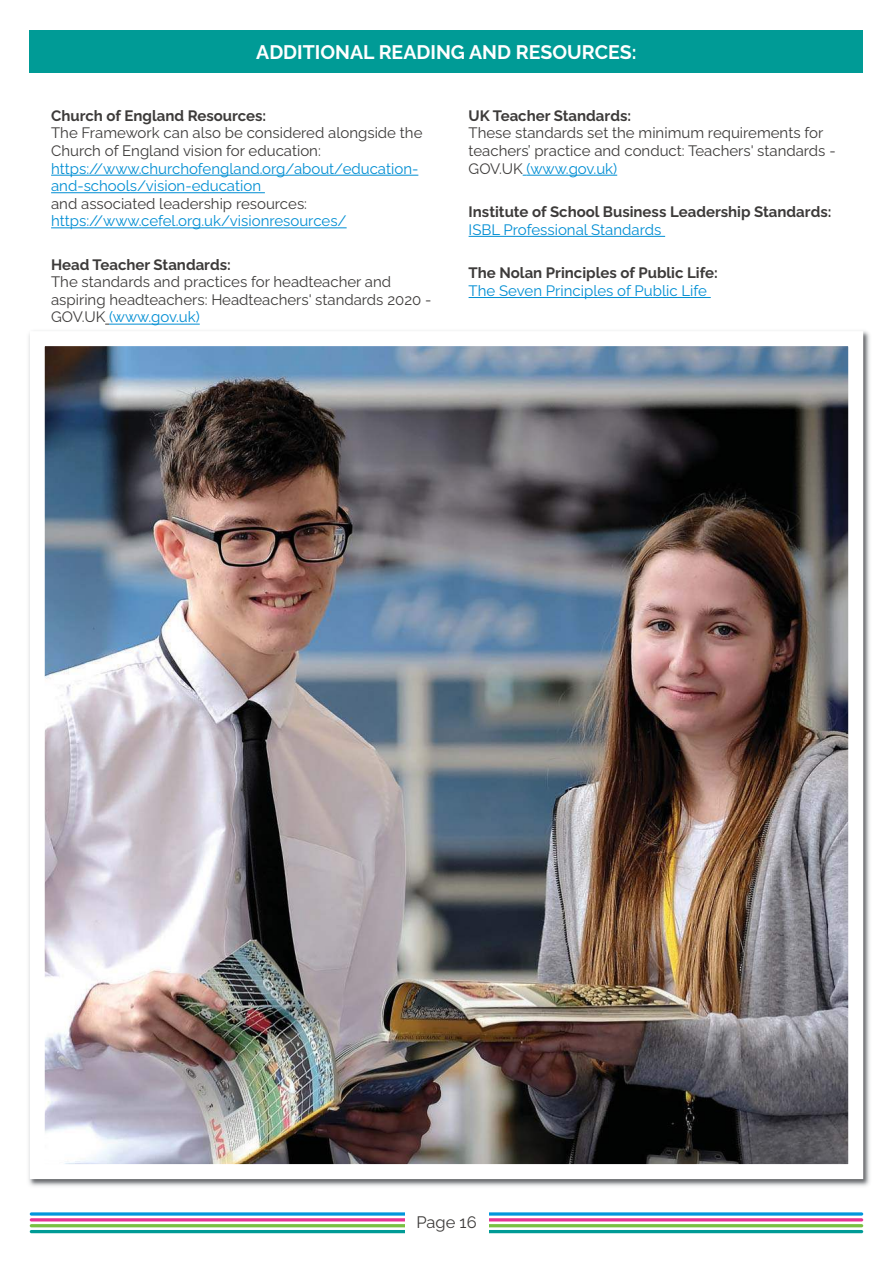
<style>
.page{position:relative;width:893px;height:1263px;background:#fff}
.page>*{position:absolute;margin:0;border:0;box-sizing:border-box;transform-origin:0 0}
.t1{font:700 19.5px "Raleway";color:#fff}
.t2{font:16.5px "Raleway";color:#3d3b3a}
.t3{font:15px/17.5px "Raleway";color:#3d3b3a}
.t4{font:15px/17.5px "Raleway";color:#008ed3}
.t5{font:700 15px "Raleway";color:#3d3b3a}
.s1{color:#008ed3}
</style>
<div class="page">
<img style="left:28px;top:331px;width:842px;height:855px">
<img style="left:46px;top:347px;width:801px;height:816px">
<div style="left:30px;top:30px;width:833px;height:42px;background:#009b96"></div>
<hr style="left:30px;top:1212px;width:833px;height:3px;background:#0096dc;border-radius:2px">
<hr style="left:30px;top:1218px;width:833px;height:3px;background:#e73493;border-radius:2px">
<hr style="left:30px;top:1224px;width:833px;height:3px;background:#7ac041;border-radius:2px">
<hr style="left:30px;top:1230px;width:833px;height:3px;background:#009b96;border-radius:2px">
<div style="left:405px;top:1203px;width:83px;height:38px;background:#fff"></div>
<hr style="left:51px;top:175px;width:367px;height:1px;background:#008ed3">
<hr style="left:51px;top:192px;width:214px;height:1px;background:#008ed3">
<hr style="left:51px;top:227px;width:296px;height:1px;background:#008ed3">
<hr style="left:109px;top:324px;width:91px;height:1px;background:#008ed3">
<hr style="left:526px;top:175px;width:91px;height:1px;background:#008ed3">
<hr style="left:469px;top:236px;width:196px;height:1px;background:#008ed3">
<hr style="left:469px;top:297px;width:242px;height:1px;background:#008ed3">
<h1 class="t1" style="left:256px;top:44px;width:382px">ADDITIONAL READING AND RESOURCES:</h1>
<p class="t5" style="left:51px;top:110px;width:217px">Church of England Resources:</p>
<p class="t3" style="left:51px;top:126px;width:373px">The Framework can also be considered alongside the<br>Church of England vision for education:</p>
<p class="t4" style="left:51px;top:161px;width:369px">https://www.churchofengland.org/about/education&shy;and-schools/vision-education</p>
<p class="t3" style="left:51px;top:196px;width:257px">and associated leadership resources:</p>
<p class="t4" style="left:51px;top:214px;width:297px">https://www.cefel.org.uk/visionresources/</p>
<p class="t5" style="left:51px;top:258px;width:181px">Head Teacher Standards:</p>
<p class="t3" style="left:51px;top:275px;width:382px">The standards and practices for headteacher and aspiring headteachers: Headteachers' standards 2020 -<br>GOV.UK <span class="s1">(www.gov.uk)</span></p>
<p class="t5" style="left:469px;top:110px;width:164px">UK Teacher Standards:</p>
<p class="t3" style="left:469px;top:126px;width:369px">These standards set the minimum requirements for teachers’ practice and conduct: Teachers' standards -<br>GOV.UK <span class="s1">(www.gov.uk)</span></p>
<p class="t5" style="left:469px;top:206px;width:364px">Institute of School Business Leadership Standards:</p>
<p class="t4" style="left:469px;top:222px;width:194px">ISBL Professional Standards</p>
<p class="t5" style="left:469px;top:267px;width:251px">The Nolan Principles of Public Life:</p>
<p class="t4" style="left:469px;top:283px;width:240px">The Seven Principles of Public Life</p>
<p class="t2" style="left:416px;top:1216px;width:62px">Page 16</p>
</div>
